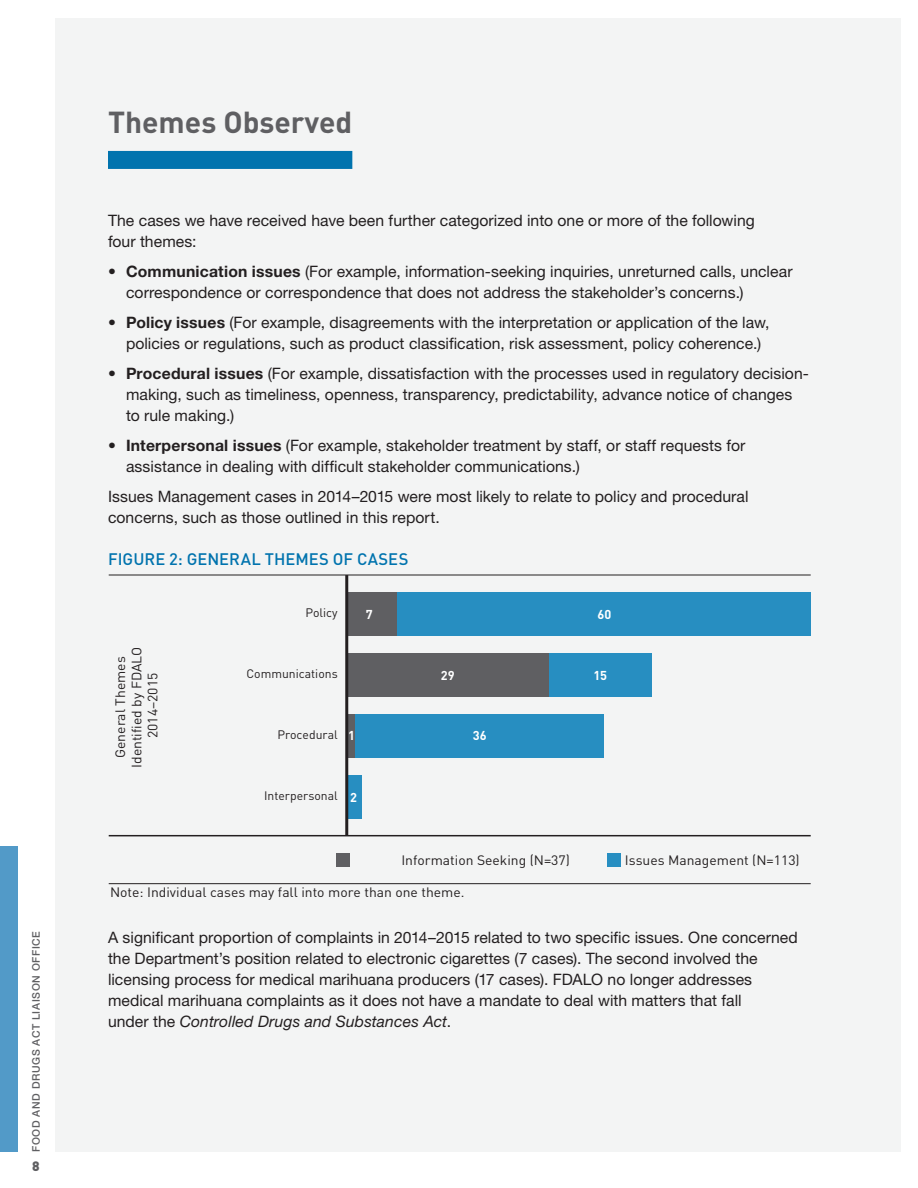
<style>
.page{position:relative;width:918px;height:1188px;background:#fff}
.page>*{position:absolute;margin:0;border:0;box-sizing:border-box;transform-origin:0 0}
.Heading_1{font:700 30px "DIN";color:#5f5f62}
.Chart_head{font:500 16.5px "DIN";color:#0073ae}
.body{font:15.75px/21px "Helvetica Neue LT Std";letter-spacing:.005em;color:#231f20}
.t1{font:13.5px/16.2px "DIN";color:#231f20;text-align:center}
.t2{font:900 13.5px "DIN";color:#5f5f62}
.t3{font:700 12.75px "DIN";color:#fff}
.t4{font:12.15px "DIN";color:#231f20}
.t5{font:500 10.5px "Helvetica Neue";letter-spacing:.06em;color:#5f5f62}
.s1{font-weight:700}
.s2{font-style:italic}
</style>
<div class="page">
<div style="left:55px;top:18px;width:846px;height:1134px;background:#f3f4f4"></div>
<div style="left:0;top:846px;width:18px;height:306px;background:#529ac8"></div>
<div style="left:108px;top:151px;width:244px;height:18px;background:#0073ae"></div>
<div style="left:397px;top:592px;width:414px;height:44px;background:#278ec1"></div>
<div style="left:548px;top:653px;width:104px;height:44px;background:#278ec1"></div>
<div style="left:355px;top:714px;width:249px;height:44px;background:#278ec1"></div>
<div style="left:348px;top:775px;width:14px;height:44px;background:#278ec1"></div>
<div style="left:348px;top:592px;width:48px;height:44px;background:#5f5f62"></div>
<div style="left:348px;top:653px;width:200px;height:44px;background:#5f5f62"></div>
<div style="left:348px;top:714px;width:7px;height:44px;background:#5f5f62"></div>
<hr style="left:109px;top:835px;width:702px;height:1px;background:#231f20">
<hr style="left:345px;top:575px;width:3px;height:261px;background:#231f20">
<hr style="left:109px;top:575px;width:702px;height:1px;background:#231f20">
<hr style="left:109px;top:883px;width:702px;height:1px;background:#231f20">
<div style="left:336px;top:854px;width:14px;height:13px;background:#5f5f62"></div>
<div style="left:608px;top:854px;width:13px;height:13px;background:#278ec1"></div>
<p class="t5" style="left:30px;top:1152px;width:222px;rotate:-90deg">FOOD AND DRUGS ACT LIAISON OFFICE</p>
<p class="t2" style="left:32px;top:1157px;width:9px">8</p>
<p class="Heading_1" style="left:108px;top:102px;width:246px">Themes Observed</p>
<p class="body" style="left:108px;top:210px;width:648px">The cases we have received have been further categorized into one or more of the following four themes:</p>
<p class="body" style="left:126px;top:261px;width:668px;text-indent:-18px">• <span class="s1">Communication issues</span> (For example, information-seeking inquiries, unreturned calls, unclear correspondence or correspondence that does not address the stakeholder’s concerns.)</p>
<p class="body" style="left:126px;top:312px;width:645px;text-indent:-18px">• <span class="s1">Policy issues</span> (For example, disagreements with the interpretation or application of the law, policies or regulations, such as product classification, risk assessment, policy coherence.)</p>
<p class="body" style="left:126px;top:363px;width:685px;text-indent:-18px">• <span class="s1">Procedural issues</span> (For example, dissatisfaction with the processes used in regulatory decision&shy;making, such as timeliness, openness, transparency, predictability, advance notice of changes to rule making.)</p>
<p class="body" style="left:126px;top:435px;width:621px;text-indent:-18px">• <span class="s1">Interpersonal issues</span> (For example, stakeholder treatment by staff, or staff requests for assistance in dealing with difficult stakeholder communications.)</p>
<p class="body" style="left:108px;top:486px;width:642px">Issues Management cases in 2014–2015 were most likely to relate to policy and procedural concerns, such as those outlined in this report.</p>
<p class="Chart_head" style="left:108px;top:548px;width:302px">FIGURE 2: GENERAL THEMES OF CASES</p>
<p class="t1" style="left:112px;top:768px;width:123px;rotate:-90deg">General Themes<br>Identified by FDALO<br>2014–2015</p>
<p class="t4" style="left:305px;top:605px;width:34px">Policy</p>
<p class="t3" style="left:366px;top:606px;width:8px">7</p>
<p class="t3" style="left:598px;top:606px;width:15px">60</p>
<p class="t4" style="left:246px;top:666px;width:93px">Communications</p>
<p class="t3" style="left:441px;top:667px;width:15px">29</p>
<p class="t3" style="left:593px;top:667px;width:15px">15</p>
<p class="t4" style="left:277px;top:727px;width:62px">Procedural</p>
<p class="t3" style="left:348px;top:727px;width:8px">1</p>
<p class="t3" style="left:473px;top:727px;width:15px">36</p>
<p class="t4" style="left:264px;top:788px;width:75px">Interpersonal</p>
<p class="t3" style="left:350px;top:789px;width:8px">2</p>
<p class="t1" style="left:401px;top:852px;width:170px">Information Seeking (N=37)</p>
<p class="t1" style="left:625px;top:851px;width:176px">Issues Management (N=113)</p>
<p class="t1" style="left:110px;top:884px;width:356px">Note: Individual cases may fall into more than one theme.</p>
<p class="body" style="left:108px;top:926px;width:691px">A significant proportion of complaints in 2014–2015 related to two specific issues. One concerned the Department’s position related to electronic cigarettes (7 cases). The second involved the licensing process for medical marihuana producers (17 cases). FDALO no longer addresses medical marihuana complaints as it does not have a mandate to deal with matters that fall<br>under the <span class="s2">Controlled Drugs and Substances Act</span>.</p>
</div>
